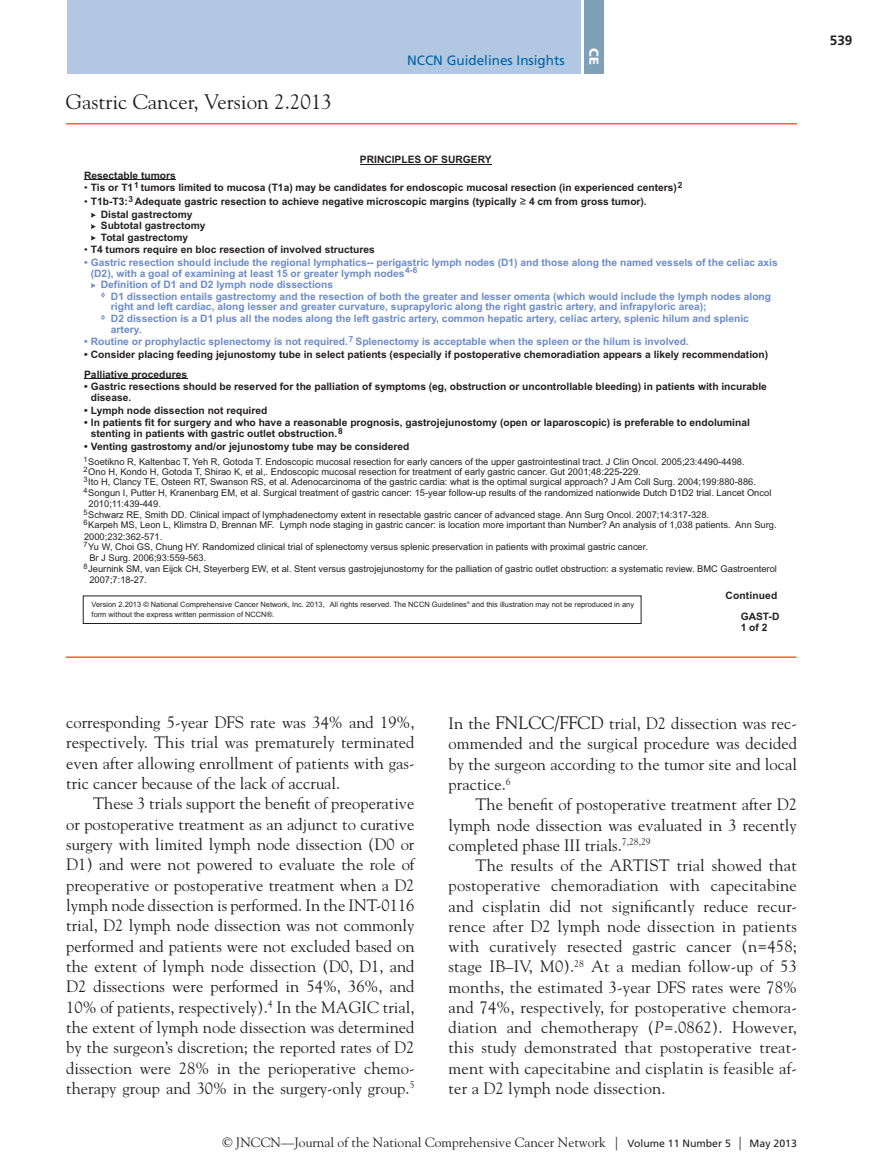
<style>
.page{position:relative;width:878px;height:1175px;background:#fff}
.page>*{position:absolute;margin:0;border:0;box-sizing:border-box;transform-origin:0 0}
.t1{font:21px "Goudy Std";color:#231f20}
.TXT{font:16.5px/20.2px "Goudy Std";color:#231f20;text-align:justify}
.t2{font:13.5px "Goudy Std";color:#231f20}
.t3{font:13.5px "Frutiger LT Std";color:#0065a4}
.t4{font:700 13.5px "Frutiger LT Std";color:#231f20}
.t5{font:900 12.9px "Frutiger LT Std";color:#fff}
.t6{font:700 10.2px/11.4px "Arial";color:#231f20}
.t7{font:700 10.2px "Arial";color:#6c8bc6}
.t8{font:9.3px/11.4px "Arial";color:#231f20}
.t9{font:700 8.4px "Arial";color:#231f20}
.t10{font:700 8.4px "Arial";color:#6c8bc6}
.t11{font:7.5px/10.4px "Arial";color:#231f20;text-align:justify}
.t12{font:3.75px "Arial";color:#231f20}
.s1{font-weight:400}
.s2{font-size:18px}
.s3{font-style:italic}
.s4{font-family:"Frutiger LT Std";font-size:10.5px}
</style>
<div class="page">
<hr style="left:66px;top:123px;width:730px;height:1px;background:#ed633e">
<hr style="left:66px;top:656px;width:730px;height:2px;background:#ed633e">
<div style="left:67px;top:0;width:513px;height:74px;background:#b2c7e2"></div>
<div style="left:584px;top:0;width:19px;height:74px;background:#80a0b9"></div>
<hr style="left:360px;top:164px;width:131px;height:1px;background:#231f20">
<svg style="left:91px;top:213px;width:5px;height:5px"></svg>
<svg style="left:91px;top:224px;width:5px;height:5px"></svg>
<svg style="left:91px;top:235px;width:5px;height:5px"></svg>
<svg style="left:91px;top:283px;width:14px;height:15px"></svg>
<svg style="left:101px;top:315px;width:4px;height:5px"></svg>
<hr style="left:84px;top:180px;width:92px;height:1px;background:#231f20">
<hr style="left:84px;top:379px;width:103px;height:1px;background:#231f20">
<div style="left:83px;top:595px;width:558px;height:29px;border:1px solid #231f20"></div>
<p class="t1" style="left:66px;top:89px;width:268px">Gastric Cancer, Version 2.2013</p>
<p class="t6" style="left:84px;top:170px;width:93px">Resectable tumors</p>
<p class="t3" style="left:407px;top:52px;width:159px">NCCN Guidelines Insights</p>
<p class="t5" style="left:601px;top:48px;width:18px;rotate:90deg">CE</p>
<p class="t6" style="left:360px;top:154px;width:133px">PRINCIPLES OF SURGERY</p>
<p class="t9" style="left:134px;top:179px;width:6px">1</p>
<p class="t9" style="left:677px;top:179px;width:6px">2</p>
<p class="t6" style="left:84px;top:182px;width:594px"><span class="s1">•</span> Tis or T1 tumors limited to mucosa (T1a) may be candidates for endoscopic mucosal resection (in experienced centers)</p>
<p class="t6" style="left:84px;top:196px;width:564px"><span class="s1">•</span> T1b-T3: Adequate gastric resection to achieve negative microscopic margins (typically 4 cm from gross tumor).</p>
<p class="t6" style="left:84px;top:244px;width:292px"><span class="s1">•</span> T4 tumors require en bloc resection of involved structures</p>
<p class="t9" style="left:129px;top:193px;width:6px">3</p>
<p class="t6" style="left:101px;top:209px;width:106px">Distal gastrectomy<br>Subtotal gastrectomy<br>Total gastrectomy</p>
<p class="t7" style="left:84px;top:255px;width:695px">• Gastric resection should include the regional lymphatics-- perigastric lymph nodes (D1) and those along the named vessels of the celiac axis</p>
<p class="t10" style="left:405px;top:265px;width:14px">4-6</p>
<p class="t7" style="left:91px;top:266px;width:315px">(D2), with a goal of examining at least 15 or greater lymph nodes</p>
<p class="t7" style="left:101px;top:278px;width:234px">Definition of D1 and D2 lymph node dissections</p>
<p class="t7" style="left:111px;top:289px;width:661px">D1 dissection entails gastrectomy and the resection of both the greater and lesser omenta (which would include the lymph nodes along</p>
<p class="t7" style="left:111px;top:300px;width:597px">right and left cardiac, along lesser and greater curvature, suprapyloric along the right gastric artery, and infrapyloric area);</p>
<p class="t7" style="left:111px;top:311px;width:639px">D2 dissection is a D1 plus all the nodes along the left gastric artery, common hepatic artery, celiac artery, splenic hilum and splenic</p>
<p class="t7" style="left:111px;top:322px;width:32px">artery.</p>
<p class="t10" style="left:349px;top:333px;width:6px">7</p>
<p class="t7" style="left:84px;top:335px;width:606px">• Routine or prophylactic splenectomy is not required. Splenectomy is acceptable when the spleen or the hilum is involved.</p>
<p class="t6" style="left:84px;top:349px;width:685px">• Consider placing feeding jejunostomy tube in select patients (especially if postoperative chemoradiation appears a likely recommendation)</p>
<p class="t6" style="left:84px;top:381px;width:684px">• Gastric resections should be reserved for the palliation of symptoms (eg, obstruction or uncontrollable bleeding) in patients with incurable</p>
<p class="t6" style="left:84px;top:405px;width:185px">• Lymph node dissection not required</p>
<p class="t6" style="left:84px;top:417px;width:667px">• In patients fit for surgery and who have a reasonable prognosis, gastrojejunostomy (open or laparoscopic) is preferable to endoluminal</p>
<p class="t6" style="left:84px;top:441px;width:327px">• Venting gastrostomy and/or jejunostomy tube may be considered</p>
<p class="t6" style="left:84px;top:369px;width:104px">Palliative procedures</p>
<p class="t6" style="left:91px;top:392px;width:42px">disease.</p>
<p class="t6" style="left:91px;top:428px;width:248px">stenting in patients with gastric outlet obstruction.</p>
<p class="t9" style="left:338px;top:425px;width:6px">8</p>
<p class="t11" style="left:83px;top:454px;width:6px">1<br>2<br>3<br>4</p>
<p class="t11" style="left:83px;top:507px;width:6px">5</p>
<p class="t11" style="left:83px;top:539px;width:6px">7</p>
<p class="t8" style="left:88px;top:456px;width:669px;line-height:10.4px">Soetikno R, Kaltenbac T, Yeh R, Gotoda T. Endoscopic mucosal resection for early cancers of the upper gastrointestinal tract. J Clin Oncol. 2005;23:4490-4498.<br>Ono H, Kondo H, Gotoda T, Shirao K, et al,. Endoscopic mucosal resection for treatment of early gastric cancer. Gut 2001;48:225-229.<br>Ito H, Clancy TE, Osteen RT, Swanson RS, et al. Adenocarcinoma of the gastric cardia: what is the optimal surgical approach? J Am Coll Surg. 2004;199:880-886.</p>
<p class="t8" style="left:88px;top:509px;width:622px">Schwarz RE, Smith DD. Clinical impact of lymphadenectomy extent in resectable gastric cancer of advanced stage. Ann Surg Oncol. 2007;14:317-328.</p>
<p class="t8" style="left:88px;top:541px;width:561px">Yu W, Choi GS, Chung HY. Randomized clinical trial of splenectomy versus splenic preservation in patients with proximal gastric cancer.<br>Br J Surg. 2006;93:559-563.</p>
<p class="t8" style="left:88px;top:487px;width:684px">Songun I, Putter H, Kranenbarg EM, et al. Surgical treatment of gastric cancer: 15-year follow-up results of the randomized nationwide Dutch D1D2 trial. Lancet Oncol<br>2010;11:439-449.</p>
<p class="t8" style="left:83px;top:519px;width:694px"><sup>6</sup>Karpeh MS, Leon L, Klimstra D, Brennan MF. Lymph node staging in gastric cancer: is location more important than Number? An analysis of 1,038 patients. Ann Surg.<br>2000;232:362-571.</p>
<p class="t8" style="left:89px;top:563px;width:689px;text-indent:-6px"><sup>8</sup>Jeurnink SM, van Eijck CH, Steyerberg EW, et al. Stent versus gastrojejunostomy for the palliation of gastric outlet obstruction: a systematic review. BMC Gastroenterol<br>2007;7:18-27.</p>
<p class="t12" style="left:467px;top:600px;width:4px">®</p>
<p class="t11" style="left:92px;top:600px;width:235px;line-height:9.1px">Version 2.2013 © National Comprehensive Cancer Network, Inc. 2013, form without the express written permission of NCCN®.</p>
<p class="t11" style="left:330px;top:599px;width:306px">All rights reserved. The NCCN Guidelines and this illustration may not be reproduced in any</p>
<p class="t6" style="left:725px;top:590px;width:53px">Continued</p>
<p class="t6" style="left:740px;top:611px;width:40px">GAST-D<br>1 of 2</p>
<p class="TXT" style="left:66px;top:712px;width:350px">corresponding 5-year DFS rate was 34% and 19%, respectively. This trial was prematurely terminated even after allowing enrollment of patients with gas&shy;tric cancer because of the lack of accrual.</p>
<p class="TXT" style="left:66px;top:793px;width:350px;text-indent:27px">These 3 trials support the benefit of preoperative or postoperative treatment as an adjunct to curative surgery with limited lymph node dissection (D0 or D1) and were not powered to evaluate the role of preoperative or postoperative treatment when a D2 lymph node dissection is performed. In the INT-0116 trial, D2 lymph node dissection was not commonly performed and patients were not excluded based on the extent of lymph node dissection (D0, D1, and D2 dissections were performed in 54%, 36%, and 10% of patients, respectively).<sup>4</sup> In the MAGIC trial, the extent of lymph node dissection was determined by the surgeon’s discretion; the reported rates of D2 dissection were 28% in the perioperative chemo&shy;therapy group and 30% in the surgery-only group.<sup>5</sup></p>
<p class="TXT" style="left:448px;top:713px;width:350px">In the <span class="s2">FNLCC/FFCD</span> trial, D2 dissection was rec&shy;ommended and the surgical procedure was decided by the surgeon according to the tumor site and local practice.<sup>6</sup></p>
<p class="TXT" style="left:448px;top:794px;width:350px;text-indent:27px">The benefit of postoperative treatment after D2 lymph node dissection was evaluated in 3 recently completed phase III trials.<sup>7,28,29</sup></p>
<p class="TXT" style="left:448px;top:855px;width:350px;text-indent:27px">The results of the ARTIST trial showed that postoperative chemoradiation with capecitabine and cisplatin did not significantly reduce recur&shy;rence after D2 lymph node dissection in patients with curatively resected gastric cancer (n=458; stage IB–IV, M0).<sup>28</sup> At a median follow‑up of 53 months, the estimated 3‑year DFS rates were 78% and 74%, respectively, for postoperative chemora&shy;diation and chemotherapy (<span class="s3">P</span>=.0862). However, this study demonstrated that postoperative treat&shy;ment with capecitabine and cisplatin is feasible af&shy;ter a D2 lymph node dissection.</p>
<p class="t2" style="left:222px;top:1134px;width:576px">© JNCCN—Journal of the National Comprehensive Cancer Network | <span class="s4">Volume 11 Number 5</span> | <span class="s4">May 2013</span></p>
<p class="t4" style="left:829px;top:32px;width:24px">539</p>
</div>
